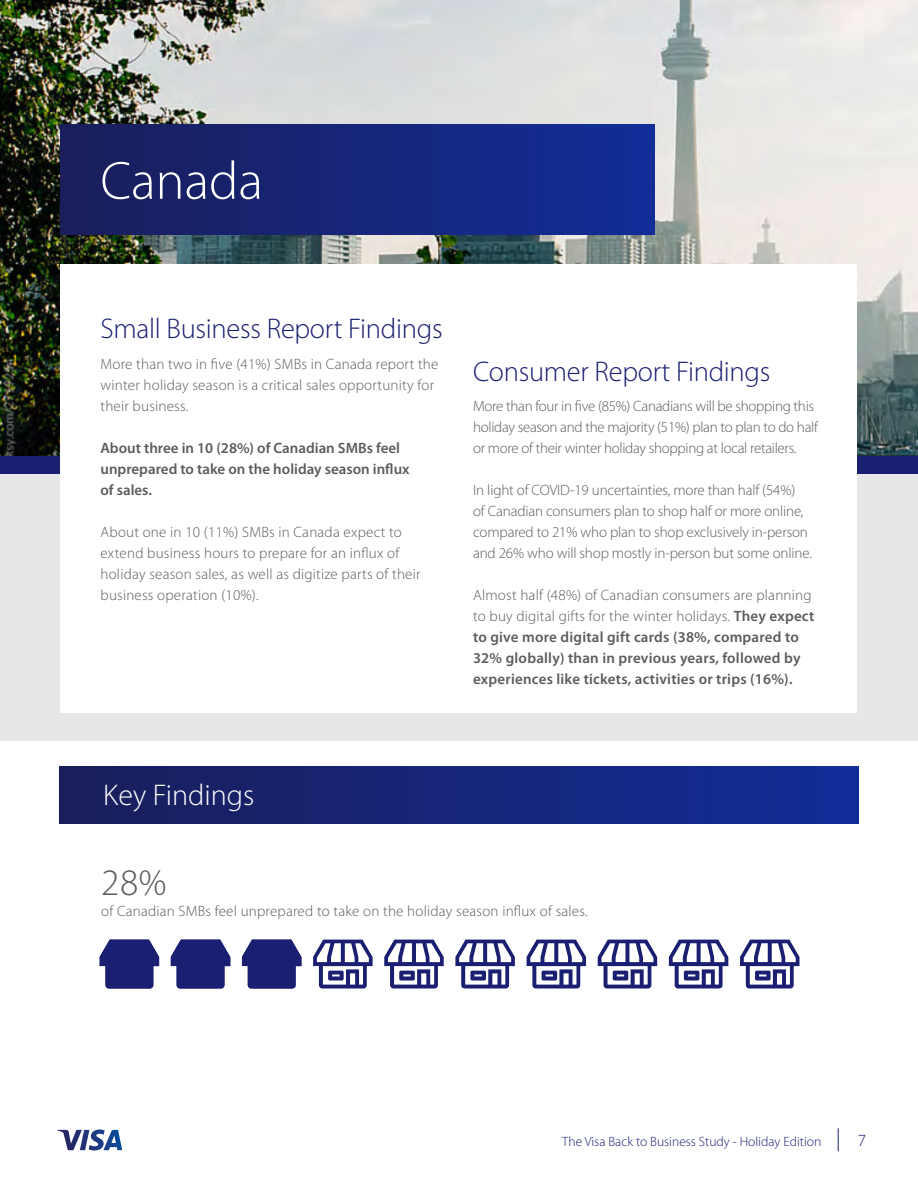
<style>
.page{position:relative;width:918px;height:1188px;background:#fff}
.page>*{position:absolute;margin:0;border:0;box-sizing:border-box;transform-origin:0 0}
.t1{font:300 54px "Myriad Pro";color:#fff}
.t2{font:300 37.5px "Myriad Pro";color:#5c5c5c}
.t3{font:300 30px "Myriad Pro";color:#fff}
.t4{font:300 28.5px "Myriad Pro";letter-spacing:-.01em;color:#1a1f71}
.t5{font:300 15px/21px "Myriad Pro";letter-spacing:-.01em;color:#5c5c5c}
.t6{font:300 15px/21px "Myriad Pro";letter-spacing:.015em;color:#5c5c5c}
.t7{font:600 15px/21px "Myriad Pro";letter-spacing:.01em;color:#5c5c5c}
.t8{font:300 15px "Benton Sans";color:#1a1f71}
.t9{font:300 13.5px "Myriad Pro";color:#1a1f71}
.s1{font-weight:300}
</style>
<div class="page">
<svg style="left:838px;top:1128px;width:1px;height:23px"></svg>
<svg style="left:57px;top:1130px;width:65px;height:20px"></svg>
<svg style="left:242px;top:940px;width:59px;height:49px;background:#3a3f85"></svg>
<svg style="left:171px;top:940px;width:59px;height:49px;background:#3a3f85"></svg>
<svg style="left:100px;top:940px;width:59px;height:49px;background:#3a3f85"></svg>
<svg style="left:313px;top:940px;width:60px;height:49px"></svg>
<svg style="left:384px;top:940px;width:60px;height:49px"></svg>
<svg style="left:455px;top:940px;width:60px;height:49px"></svg>
<svg style="left:527px;top:940px;width:59px;height:49px"></svg>
<svg style="left:598px;top:940px;width:59px;height:49px"></svg>
<svg style="left:669px;top:940px;width:59px;height:49px"></svg>
<svg style="left:740px;top:940px;width:59px;height:49px"></svg>
<img style="left:0;top:0;width:918px;height:456px">
<div style="left:0;top:474px;width:918px;height:267px;background:#e6e7e8"></div>
<div style="left:0;top:456px;width:918px;height:18px;background:#1a1f71"></div>
<div style="left:61px;top:125px;width:594px;height:109px;background:linear-gradient(to right,#1a1e5a,#122d99)"></div>
<div style="left:61px;top:264px;width:796px;height:449px;background:#fff"></div>
<div style="left:60px;top:766px;width:798px;height:58px;background:linear-gradient(to right,#1a1e5a,#122d99)"></div>
<h2 class="t1" style="left:100px;top:151px;width:164px">Canada</h2>
<h3 class="t4" style="left:100px;top:313px;width:344px">Small Business Report Findings</h3>
<p class="t6" style="left:100px;top:354px;width:339px">More than two in five (41%) SMBs in Canada report the winter holiday season is a critical sales opportunity for their business.</p>
<p class="t7" style="left:100px;top:437px;width:311px">About three in 10 (28%) of Canadian SMBs feel unprepared to take on the holiday season influx of sales.</p>
<p class="t6" style="left:100px;top:522px;width:322px">About one in 10 (11%) SMBs in Canada expect to extend business hours to prepare for an influx of holiday season sales, as well as digitize parts of their business operation (10%).</p>
<h3 class="t4" style="left:473px;top:356px;width:299px">Consumer Report Findings</h3>
<p class="t5" style="left:473px;top:396px;width:346px">More than four in five (85%) Canadians will be shopping this holiday season and the majority (51%) plan to plan to do half or more of their winter holiday shopping at local retailers.</p>
<p class="t5" style="left:473px;top:480px;width:340px">In light of COVID-19 uncertainties, more than half (54%)<br>of Canadian consumers plan to shop half or more online, compared to 21% who plan to shop exclusively in-person and 26% who will shop mostly in-person but some online.</p>
<p class="t7" style="left:473px;top:584px;width:343px"><span class="s1">Almost half (48%) of Canadian consumers are planning to buy digital gifts for the winter holidays.</span> They expect to give more digital gift cards (38%, compared to 32% globally) than in previous years, followed by experiences like tickets, activities or trips (16%).</p>
<h3 class="t3" style="left:103px;top:779px;width:153px">Key Findings</h3>
<p class="t2" style="left:101px;top:862px;width:67px">28%</p>
<p class="t6" style="left:101px;top:901px;width:488px">of Canadian SMBs feel unprepared to take on the holiday season influx of sales.</p>
<p class="t9" style="left:562px;top:1134px;width:260px">The Visa Back to Business Study - Holiday Edition</p>
<p class="t8" style="left:858px;top:1132px;width:10px">7</p>
</div>
